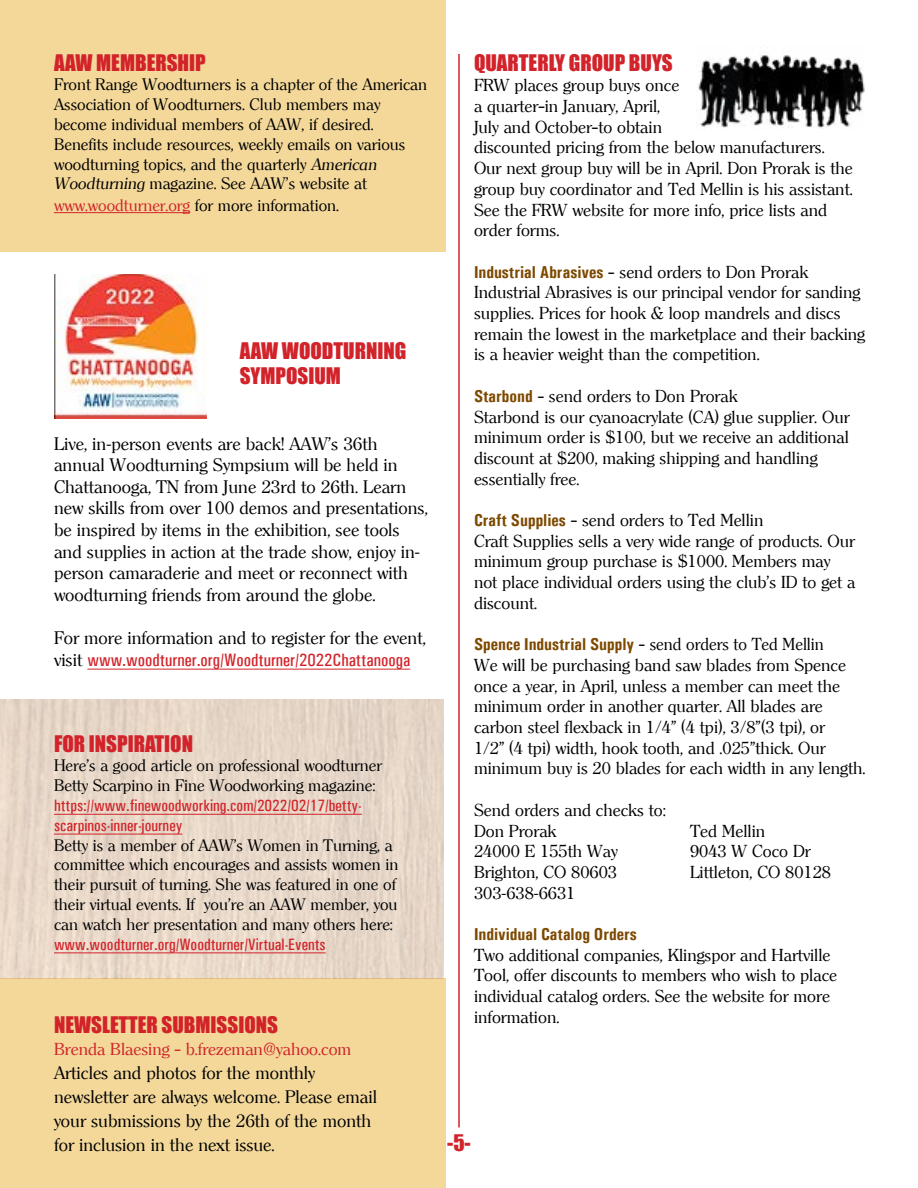
<style>
.page{position:relative;width:918px;height:1188px;background:#fff}
.page>*{position:absolute;margin:0;border:0;box-sizing:border-box;transform-origin:0 0}
.t1{font:21px/25.2px "Impact";color:#d2232a}
.t2{font:18px/21.6px "Clearly Roman";color:#000}
.t3{font:500 18px "Univers Condensed";color:#d2232a}
.t4{font:17.25px/20.7px "Clearly Roman";color:#000}
.t5{font:700 17.25px "Univers Condensed";color:#7d4900}
.t6{font:17.25px "Clearly Roman";color:#d2232a}
.t7{font:16.5px/19.8px "Clearly Roman";color:#000}
.t8{font:500 16.5px/19.8px "Univers Condensed";color:#d2232a}
.s1{font-style:italic}
.s2{color:#d2232a}
.s3{font-family:"Clearly Roman";font-weight:400;color:#000}
.s4{font-family:"Univers Condensed";font-weight:700;color:#7d4900}
</style>
<div class="page">
<hr style="left:458px;top:54px;width:2px;height:1074px;background:#d2232a">
<img style="left:698px;top:55px;width:167px;height:74px">
<div style="left:0;top:979px;width:446px;height:209px;background:#f3d89a"></div>
<div style="left:1px;top:0;width:445px;height:251px;background:#f3d89a"></div>
<hr style="left:54px;top:212px;width:136px;height:1px;background:#d2232a">
<img style="left:54px;top:274px;width:153px;height:145px">
<hr style="left:87px;top:669px;width:323px;height:1px;background:#d2232a">
<img style="left:0;top:699px;width:444px;height:280px">
<hr style="left:54px;top:814px;width:308px;height:1px;background:#d2232a">
<hr style="left:54px;top:834px;width:128px;height:1px;background:#d2232a">
<hr style="left:54px;top:952px;width:272px;height:1px;background:#d2232a">
<p class="t1" style="left:54px;top:49px;width:153px">AAW MEMBERSHIP</p>
<p class="t7" style="left:54px;top:75px;width:375px">Front Range Woodturners is a chapter of the American Association of Woodturners. Club members may become individual members of AAW, if desired.<br>Benefits include resources, weekly emails on various woodturning topics, and the quarterly <span class="s1">American Woodturning</span> magazine. See AAW’s website at</p>
<p class="t7" style="left:54px;top:196px;width:287px"><span class="s2">www.woodturner.org</span> for more information.</p>
<p class="t1" style="left:240px;top:337px;width:168px">AAW WOODTURNING<br>SYMPOSIUM</p>
<p class="t2" style="left:54px;top:433px;width:375px">Live, in-person events are back! AAW’s 36th annual Woodturning Sympsium will be held in Chattanooga, TN from June 23rd to 26th. Learn new skills from over 100 demos and presentations, be inspired by items in the exhibition, see tools and supplies in action at the trade show, enjoy in&shy;person camaraderie and meet or reconnect with woodturning friends from around the globe.</p>
<p class="t2" style="left:54px;top:627px;width:373px">For more information and to register for the event,</p>
<p class="t3" style="left:54px;top:649px;width:358px"><span class="s3">visit</span> www.woodturner.org/Woodturner/2022Chattanooga</p>
<p class="t1" style="left:54px;top:730px;width:141px">FOR INSPIRATION</p>
<p class="t7" style="left:54px;top:756px;width:330px">Here’s a good article on professional woodturner<br>Betty Scarpino in Fine Woodworking magazine:</p>
<p class="t8" style="left:54px;top:796px;width:309px">https://www.finewoodworking.com/2022/02/17/betty&shy;scarpinos-inner-journey</p>
<p class="t7" style="left:54px;top:835px;width:346px">Betty is a member of AAW’s Women in Turning, a committee which encourages and assists women in their pursuit of turning. She was featured in one of their virtual events. If you’re an AAW member, you can watch her presentation and many others here:</p>
<p class="t8" style="left:54px;top:934px;width:273px">www.woodturner.org/Woodturner/Virtual-Events</p>
<p class="t1" style="left:54px;top:1012px;width:226px">NEWSLETTER SUBMISSIONS</p>
<p class="t6" style="left:54px;top:1039px;width:299px">Brenda Blaesing – b.frezeman@yahoo.com</p>
<p class="t2" style="left:54px;top:1061px;width:325px;line-height:24px">Articles and photos for the monthly newsletter are always welcome. Please email your submissions by the 26th of the month for inclusion in the next issue.</p>
<p class="t1" style="left:474px;top:49px;width:200px">QUARTERLY GROUP BUYS</p>
<p class="t4" style="left:474px;top:75px;width:380px">FRW places group buys once<br>a quarter–in January, April,<br>July and October–to obtain<br>discounted pricing from the below manufacturers.<br>Our next group buy will be in April. Don Prorak is the group buy coordinator and Ted Mellin is his assistant.<br>See the FRW website for more info, price lists and order forms.</p>
<p class="t4" style="left:474px;top:262px;width:393px"><span class="s4">Industrial Abrasives</span> – send orders to Don Prorak Industrial Abrasives is our principal vendor for sanding supplies. Prices for hook &amp; loop mandrels and discs remain the lowest in the marketplace and their backing is a heavier weight than the competition.</p>
<p class="t4" style="left:474px;top:386px;width:377px"><span class="s4">Starbond</span> – send orders to Don Prorak<br>Starbond is our cyanoacrylate (CA) glue supplier. Our minimum order is $100, but we receive an additional discount at $200, making shipping and handling essentially free.</p>
<p class="t4" style="left:474px;top:510px;width:383px"><span class="s4">Craft Supplies</span> – send orders to Ted Mellin<br>Craft Supplies sells a very wide range of products. Our minimum group purchase is $1000. Members may not place individual orders using the club’s ID to get a discount.</p>
<p class="t5" style="left:474px;top:634px;width:351px">Spence Industrial Supply <span class="s3">– send orders to Ted Mellin</span></p>
<p class="t4" style="left:474px;top:655px;width:393px">We will be purchasing band saw blades from Spence once a year, in April, unless a member can meet the minimum order in another quarter. All blades are carbon steel flexback in 1/4” (4 tpi), 3/8”(3 tpi), or<br>1/2” (4 tpi) width, hook tooth, and .025”thick. Our minimum buy is 20 blades for each width in any length.</p>
<p class="t4" style="left:474px;top:800px;width:193px">Send orders and checks to:<br>Don Prorak</p>
<p class="t4" style="left:690px;top:821px;width:77px">Ted Mellin</p>
<p class="t4" style="left:474px;top:841px;width:145px">24000 E 155th Way</p>
<p class="t4" style="left:690px;top:841px;width:122px">9043 W Coco Dr</p>
<p class="t4" style="left:474px;top:862px;width:145px">Brighton, CO 80603</p>
<p class="t4" style="left:690px;top:862px;width:143px">Littleton, CO 80128</p>
<p class="t4" style="left:474px;top:883px;width:103px">303-638-6631</p>
<p class="t5" style="left:474px;top:924px;width:164px">Individual Catalog Orders</p>
<p class="t4" style="left:474px;top:945px;width:365px">Two additional companies, Klingspor and Hartville Tool, offer discounts to members who wish to place individual catalog orders. See the website for more information.</p>
<p class="t1" style="left:447px;top:1130px;width:25px">-5-</p>
</div>
